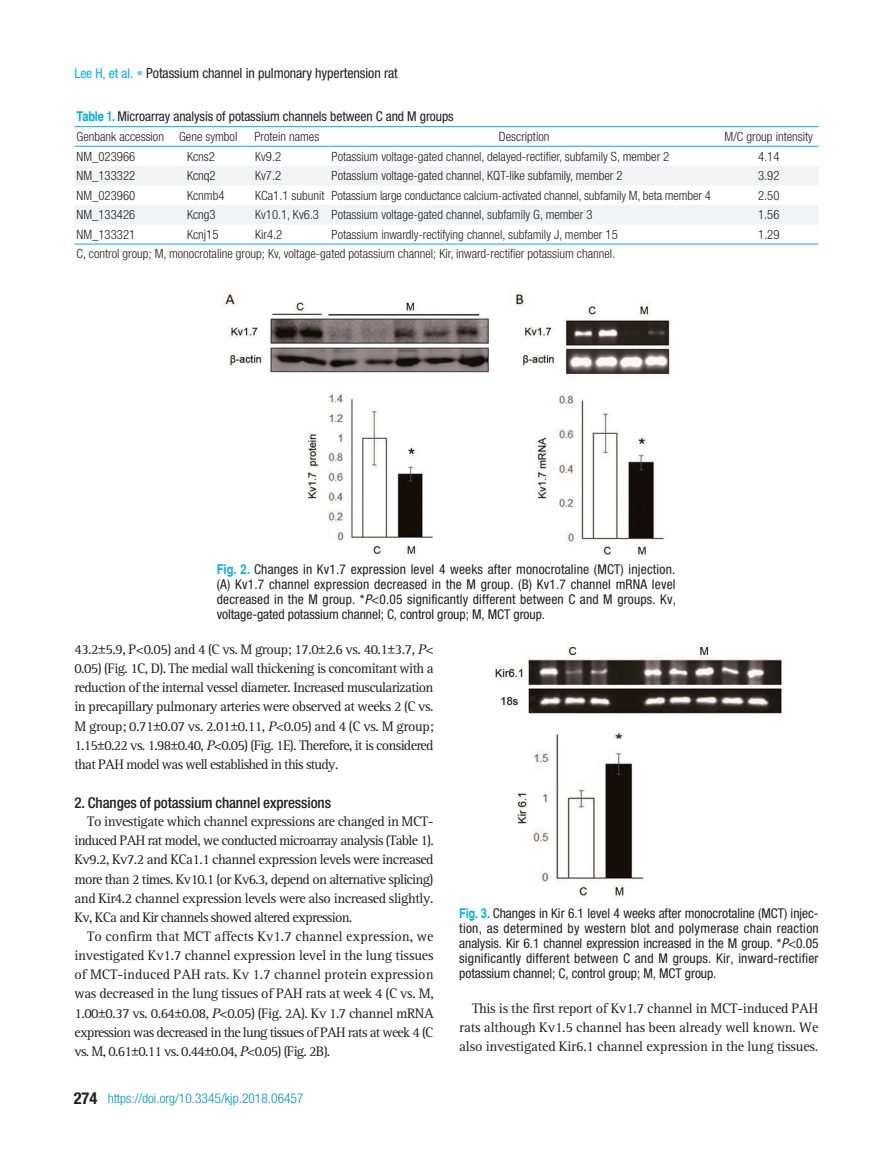
<style>
.page{position:relative;width:893px;height:1170px;background:#fff}
.page>*{position:absolute;margin:0;border:0;box-sizing:border-box;transform-origin:0 0}
.t1{font:700 condensed 16.5px "Helvetica Neue";color:#231f20}
.t2{font:500 condensed 15px "Helvetica Neue";letter-spacing:-.005em;color:#231f20}
.t3{font:14.25px/19px "Rotis Serif Std";letter-spacing:-.03em;color:#231f20;text-align:justify}
.t4{font:14.25px "Rotis Serif Std";letter-spacing:-.05em;color:#231f20}
.t5{font:14.25px "Rotis Serif Std";color:#231f20}
.t6{font:14.25px "Rotis Serif Std";letter-spacing:-.01em;color:#231f20}
.t7{font:condensed 13.95px "Helvetica Neue";letter-spacing:-.005em;color:#231f20}
.t8{font:condensed 13.5px/15px "Helvetica Neue";letter-spacing:-.005em;color:#231f20;text-align:justify}
.t9{font:300 condensed 13.5px "Helvetica Neue";color:#0092c8}
.t10{font:300 condensed 12.75px "Helvetica Neue";color:#231f20}
.s1{font-size:13.5px;color:#00aeef}
.s2{font-size:13.5px;color:#6bcff6}
.s3{font-family:"Helvetica";font-weight:700;color:#00aeef}
.s4{font-style:italic}
</style>
<div class="page">
<svg style="left:75px;top:166px;width:743px;height:58px;fill:#f2f3f4"></svg>
<hr style="left:74px;top:126px;width:98px;height:1px;background:#00aeef">
<hr style="left:172px;top:126px;width:72px;height:1px;background:#00aeef">
<hr style="left:244px;top:126px;width:85px;height:1px;background:#00aeef">
<hr style="left:329px;top:126px;width:390px;height:1px;background:#00aeef">
<hr style="left:719px;top:126px;width:100px;height:1px;background:#00aeef">
<hr style="left:74px;top:146px;width:98px;height:1px;background:#00aeef">
<hr style="left:172px;top:146px;width:72px;height:1px;background:#00aeef">
<hr style="left:244px;top:146px;width:85px;height:1px;background:#00aeef">
<hr style="left:329px;top:146px;width:390px;height:1px;background:#00aeef">
<hr style="left:719px;top:146px;width:100px;height:1px;background:#00aeef">
<hr style="left:74px;top:244px;width:98px;height:1px;background:#00aeef">
<hr style="left:172px;top:244px;width:72px;height:1px;background:#00aeef">
<hr style="left:244px;top:244px;width:85px;height:1px;background:#00aeef">
<hr style="left:329px;top:244px;width:390px;height:1px;background:#00aeef">
<hr style="left:719px;top:244px;width:100px;height:1px;background:#00aeef">
<img style="left:222px;top:292px;width:449px;height:263px">
<img style="left:492px;top:644px;width:291px;height:255px">
<p class="t7" style="left:74px;top:65px;width:325px"><span class="s1">Lee H, et al.</span> <span class="s2">•</span> Potassium channel in pulmonary hypertension rat</p>
<p class="t8" style="left:77px;top:109px;width:379px"><span class="s3">Table 1.</span> Microarray analysis of potassium channels between C and M groups</p>
<p class="t10" style="left:77px;top:129px;width:162px">Genbank accession Gene symbol</p>
<p class="t10" style="left:254px;top:129px;width:66px">Protein names</p>
<p class="t10" style="left:499px;top:129px;width:52px">Description</p>
<p class="t10" style="left:725px;top:129px;width:90px">M/C group intensity</p>
<p class="t10" style="left:77px;top:149px;width:60px">NM_023966</p>
<p class="t10" style="left:187px;top:149px;width:30px">Kcns2</p>
<p class="t10" style="left:255px;top:149px;width:28px">Kv9.2</p>
<p class="t10" style="left:332px;top:149px;width:339px">Potassium voltage-gated channel, delayed-rectifier, subfamily S, member 2</p>
<p class="t10" style="left:758px;top:149px;width:23px">4.14</p>
<p class="t10" style="left:77px;top:168px;width:60px">NM_133322</p>
<p class="t10" style="left:187px;top:168px;width:30px">Kcnq2</p>
<p class="t10" style="left:255px;top:168px;width:28px">Kv7.2</p>
<p class="t10" style="left:332px;top:168px;width:293px">Potassium voltage-gated channel, KQT-like subfamily, member 2</p>
<p class="t10" style="left:758px;top:168px;width:23px">3.92</p>
<p class="t10" style="left:77px;top:188px;width:60px">NM_023960</p>
<p class="t10" style="left:187px;top:188px;width:39px">Kcnmb4</p>
<p class="t10" style="left:255px;top:188px;width:457px">KCa1.1 subunit Potassium large conductance calcium-activated channel, subfamily M, beta member 4</p>
<p class="t10" style="left:758px;top:188px;width:23px">2.50</p>
<p class="t10" style="left:77px;top:207px;width:60px">NM_133426</p>
<p class="t10" style="left:187px;top:207px;width:30px">Kcng3</p>
<p class="t10" style="left:255px;top:207px;width:339px">Kv10.1, Kv6.3 Potassium voltage-gated channel, subfamily G, member 3</p>
<p class="t10" style="left:758px;top:207px;width:23px">1.56</p>
<p class="t10" style="left:77px;top:227px;width:60px">NM_133321</p>
<p class="t10" style="left:187px;top:227px;width:33px">Kcnj15</p>
<p class="t10" style="left:255px;top:227px;width:29px">Kir4.2</p>
<p class="t10" style="left:332px;top:227px;width:288px">Potassium inwardly-rectifying channel, subfamily J, member 15</p>
<p class="t10" style="left:758px;top:227px;width:23px">1.29</p>
<p class="t10" style="left:77px;top:246px;width:540px">C, control group; M, monocrotaline group; Kv, voltage-gated potassium channel; Kir, inward-rectifier potassium channel.</p>
<p class="t8" style="left:217px;top:561px;width:461px"><span class="s3">Fig. 2.</span> Changes in Kv1.7 expression level 4 weeks after monocrotaline (MCT) injection. (A) Kv1.7 channel expression decreased in the M group. (B) Kv1.7 channel mRNA level decreased in the M group. *<span class="s4">P</span>&lt;0.05 significantly different between C and M groups. Kv, voltage-gated potassium channel; C, control group; M, MCT group.</p>
<p class="t3" style="left:74px;top:640px;width:361px">43.2±5.9, P&lt;0.05) and 4 (C vs. M group; 17.0±2.6 vs. 40.1±3.7, <span class="s4">P</span>&lt; 0.05) (Fig. 1C, D). The medial wall thickening is concomitant with a reduction of the internal vessel diameter. Increased muscularization in precapillary pulmonary arteries were observed at weeks 2 (C vs.<br>M group; 0.71±0.07 vs. 2.01±0.11, <span class="s4">P</span>&lt;0.05) and 4 (C vs. M group; 1.15±0.22 vs. 1.98±0.40, <span class="s4">P</span>&lt;0.05) (Fig. 1E). Therefore, it is considered that PAH model was well established in this study.</p>
<p class="t2" style="left:74px;top:793px;width:258px">2. Changes of potassium channel expressions</p>
<p class="t3" style="left:87px;top:812px;width:348px">To investigate which channel expressions are changed in MCT-</p>
<p class="t4" style="left:74px;top:832px;width:361px">induced PAH rat model, we conducted microarray analysis (Table 1).</p>
<p class="t3" style="left:74px;top:850px;width:361px">Kv9.2, Kv7.2 and KCa1.1 channel expression levels were increased</p>
<p class="t4" style="left:74px;top:870px;width:360px">more than 2 times. Kv10.1 (or Kv6.3, depend on alternative splicing)</p>
<p class="t3" style="left:74px;top:888px;width:361px">and Kir4.2 channel expression levels were also increased slightly.</p>
<p class="t4" style="left:74px;top:908px;width:279px">Kv, KCa and Kir channels showed altered expression.</p>
<p class="t5" style="left:87px;top:928px;width:348px">To confirm that MCT affects Kv1.7 channel expression, we</p>
<p class="t6" style="left:74px;top:947px;width:361px">investigated Kv1.7 channel expression level in the lung tissues</p>
<p class="t5" style="left:74px;top:966px;width:361px">of MCT-induced PAH rats. Kv 1.7 channel protein expression</p>
<p class="t3" style="left:74px;top:984px;width:361px">was decreased in the lung tissues of PAH rats at week 4 (C vs. M,</p>
<p class="t3" style="left:74px;top:1003px;width:361px">1.00±0.37 vs. 0.64±0.08, <span class="s4">P</span>&lt;0.05) (Fig. 2A). Kv 1.7 channel mRNA</p>
<p class="t4" style="left:74px;top:1023px;width:361px">expression was decreased in the lung tissues of PAH rats at week 4 (C</p>
<p class="t4" style="left:74px;top:1042px;width:257px">vs. M, 0.61±0.11 vs. 0.44±0.04, <span class="s4">P</span>&lt;0.05) (Fig. 2B).</p>
<p class="t1" style="left:74px;top:1087px;width:25px">274</p>
<p class="t9" style="left:108px;top:1090px;width:197px">https://doi.org/10.3345/kjp.2018.06457</p>
<p class="t8" style="left:459px;top:905px;width:361px;text-align:left"><span class="s3">Fig. 3.</span> Changes in Kir 6.1 level 4 weeks after monocrotaline (MCT) injec&shy;tion, as determined by western blot and polymerase chain reaction analysis. Kir 6.1 channel expression increased in the M group. *<span class="s4">P</span>&lt;0.05 significantly different between C and M groups. Kir, inward-rectifier potassium channel; C, control group; M, MCT group.</p>
<p class="t3" style="left:459px;top:998px;width:361px;text-indent:13px">This is the first report of Kv1.7 channel in MCT-induced PAH rats although Kv1.5 channel has been already well known. We also investigated Kir6.1 channel expression in the lung tissues.</p>
</div>
